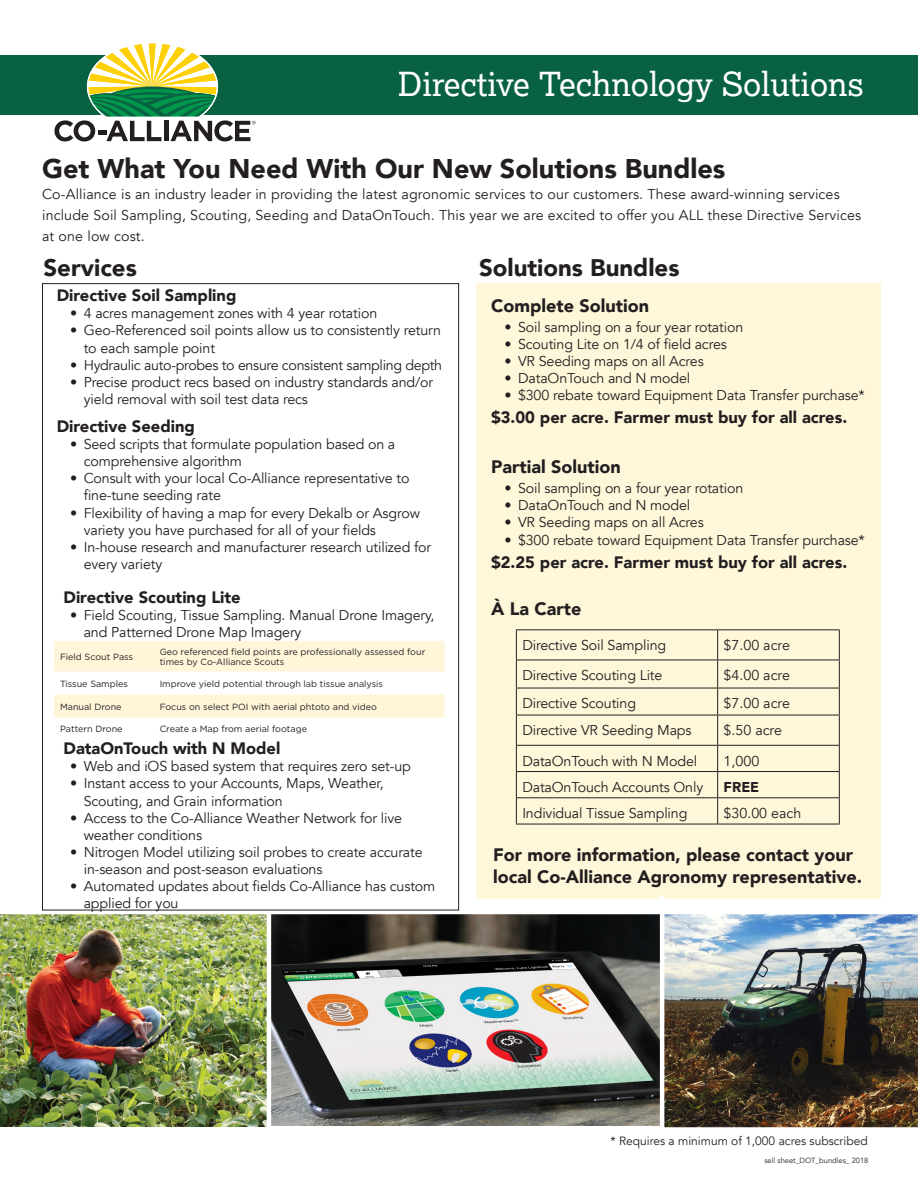
<style>
.page{position:relative;width:918px;height:1188px;background:#fff}
.page>*{position:absolute;margin:0;border:0;box-sizing:border-box;transform-origin:0 0}
.t1{font:33px "Lexia";color:#fff}
.t2{font:900 27px "Avenir";color:#231f20}
.t3{font:900 24px "Avenir";color:#231f20}
.t4{font:900 18px/21.6px "Avenir";color:#231f20}
.t5{font:900 16.5px "Avenir";color:#231f20}
.t6{font:14.25px/17.1px "Avenir";letter-spacing:-.01em;color:#231f20}
.t7{font:14.25px/21px "Avenir";letter-spacing:.01em;color:#231f20}
.t8{font:900 14.25px "Avenir";color:#231f20}
.t9{font:12px "Avenir";color:#231f20}
.t10{font:9px/10.8px "Gotham HTF";color:#231f20}
.t11{font:7.5px "Avenir";color:#231f20}
</style>
<div class="page">
<div style="left:0;top:56px;width:918px;height:59px;background:#086241"></div>
<svg style="left:54px;top:43px;width:202px;height:99px"></svg>
<img style="left:0;top:914px;width:918px;height:213px">
<hr style="left:267px;top:895px;width:4px;height:253px;background:#fff">
<div style="left:476px;top:283px;width:404px;height:616px;background:#fef7da"></div>
<hr style="left:660px;top:895px;width:4px;height:253px;background:#fff">
<hr style="left:516px;top:629px;width:202px;height:1px;background:#231f20">
<hr style="left:516px;top:630px;width:1px;height:30px;background:#231f20">
<hr style="left:718px;top:629px;width:122px;height:1px;background:#231f20">
<hr style="left:717px;top:630px;width:1px;height:30px;background:#231f20">
<hr style="left:839px;top:630px;width:1px;height:30px;background:#231f20">
<hr style="left:516px;top:660px;width:202px;height:1px;background:#231f20">
<hr style="left:718px;top:660px;width:122px;height:1px;background:#231f20">
<hr style="left:516px;top:688px;width:202px;height:1px;background:#231f20">
<svg style="left:516px;top:660px;width:1px;height:55px"></svg>
<hr style="left:718px;top:688px;width:122px;height:1px;background:#231f20">
<svg style="left:717px;top:660px;width:1px;height:55px"></svg>
<svg style="left:839px;top:660px;width:1px;height:55px"></svg>
<hr style="left:516px;top:715px;width:202px;height:1px;background:#231f20">
<hr style="left:516px;top:715px;width:1px;height:30px;background:#231f20">
<hr style="left:718px;top:715px;width:122px;height:1px;background:#231f20">
<hr style="left:717px;top:715px;width:1px;height:30px;background:#231f20">
<hr style="left:839px;top:715px;width:1px;height:30px;background:#231f20">
<hr style="left:516px;top:745px;width:202px;height:1px;background:#231f20">
<hr style="left:718px;top:745px;width:122px;height:1px;background:#231f20">
<hr style="left:516px;top:771px;width:202px;height:1px;background:#231f20">
<hr style="left:718px;top:771px;width:122px;height:1px;background:#231f20">
<hr style="left:516px;top:797px;width:202px;height:1px;background:#231f20">
<svg style="left:516px;top:746px;width:1px;height:78px"></svg>
<hr style="left:718px;top:797px;width:122px;height:1px;background:#231f20">
<svg style="left:717px;top:746px;width:1px;height:78px"></svg>
<svg style="left:839px;top:746px;width:1px;height:78px"></svg>
<hr style="left:516px;top:824px;width:202px;height:1px;background:#231f20">
<hr style="left:718px;top:824px;width:122px;height:1px;background:#231f20">
<svg style="left:54px;top:641px;width:391px;height:77px"></svg>
<p class="t1" style="left:398px;top:63px;width:467px">Directive Technology Solutions</p>
<p class="t2" style="left:42px;top:146px;width:685px">Get What You Need With Our New Solutions Bundles</p>
<p class="t7" style="left:42px;top:184px;width:821px">Co-Alliance is an industry leader in providing the latest agronomic services to our customers. These award-winning services include Soil Sampling, Scouting, Seeding and DataOnTouch. This year we are excited to offer you ALL these Directive Services at one low cost.</p>
<p class="t3" style="left:44px;top:247px;width:95px">Services</p>
<p class="t3" style="left:479px;top:247px;width:202px">Solutions Bundles</p>
<p class="t5" style="left:57px;top:281px;width:181px">Directive Soil Sampling</p>
<p class="t6" style="left:70px;top:305px;width:309px">• 4 acres management zones with 4 year rotation</p>
<p class="t6" style="left:84px;top:322px;width:359px;text-indent:-14px">• Geo-Referenced soil points allow us to consistently return to each sample point</p>
<p class="t6" style="left:70px;top:356px;width:373px">• Hydraulic auto-probes to ensure consistent sampling depth</p>
<p class="t6" style="left:84px;top:374px;width:351px;text-indent:-14px">• Precise product recs based on industry standards and/or yield removal with soil test data recs</p>
<p class="t5" style="left:57px;top:412px;width:140px">Directive Seeding</p>
<p class="t6" style="left:84px;top:436px;width:313px;text-indent:-14px">• Seed scripts that formulate population based on a comprehensive algorithm</p>
<p class="t6" style="left:84px;top:470px;width:327px;text-indent:-14px">• Consult with your local Co-Alliance representative to fine-tune seeding rate</p>
<p class="t6" style="left:84px;top:504px;width:338px;text-indent:-14px">• Flexibility of having a map for every Dekalb or Asgrow variety you have purchased for all of your fields</p>
<p class="t6" style="left:84px;top:539px;width:349px;text-indent:-14px">• In-house research and manufacturer research utilized for every variety</p>
<p class="t5" style="left:63px;top:583px;width:179px">Directive Scouting Lite</p>
<p class="t6" style="left:84px;top:607px;width:352px;text-indent:-14px">• Field Scouting, Tissue Sampling. Manual Drone Imagery, and Patterned Drone Map Imagery</p>
<p class="t4" style="left:491px;top:294px;width:159px">Complete Solution</p>
<p class="t6" style="left:505px;top:319px;width:240px">• Soil sampling on a four year rotation</p>
<p class="t6" style="left:505px;top:336px;width:224px">• Scouting Lite on 1/4 of field acres</p>
<p class="t6" style="left:505px;top:353px;width:201px">• VR Seeding maps on all Acres</p>
<p class="t6" style="left:505px;top:370px;width:187px">• DataOnTouch and N model</p>
<p class="t6" style="left:505px;top:387px;width:362px">• $300 rebate toward Equipment Data Transfer purchase*</p>
<p class="t5" style="left:491px;top:403px;width:358px">$3.00 per acre. Farmer must buy for all acres.</p>
<p class="t4" style="left:491px;top:455px;width:131px">Partial Solution</p>
<p class="t6" style="left:505px;top:480px;width:240px">• Soil sampling on a four year rotation</p>
<p class="t6" style="left:505px;top:497px;width:187px">• DataOnTouch and N model</p>
<p class="t6" style="left:505px;top:514px;width:201px">• VR Seeding maps on all Acres</p>
<p class="t6" style="left:505px;top:532px;width:362px">• $300 rebate toward Equipment Data Transfer purchase*</p>
<p class="t5" style="left:491px;top:548px;width:358px">$2.25 per acre. Farmer must buy for all acres.</p>
<p class="t4" style="left:491px;top:597px;width:92px">À La Carte</p>
<p class="t6" style="left:522px;top:637px;width:145px">Directive Soil Sampling</p>
<p class="t6" style="left:724px;top:637px;width:68px">$7.00 acre</p>
<p class="t6" style="left:522px;top:667px;width:142px">Directive Scouting Lite</p>
<p class="t6" style="left:724px;top:667px;width:68px">$4.00 acre</p>
<p class="t6" style="left:522px;top:695px;width:115px">Directive Scouting</p>
<p class="t6" style="left:724px;top:695px;width:68px">$7.00 acre</p>
<p class="t6" style="left:522px;top:722px;width:171px">Directive VR Seeding Maps</p>
<p class="t6" style="left:724px;top:722px;width:60px">$.50 acre</p>
<p class="t6" style="left:522px;top:752px;width:176px">DataOnTouch with N Model</p>
<p class="t6" style="left:724px;top:752px;width:37px">1,000</p>
<p class="t6" style="left:522px;top:779px;width:182px">DataOnTouch Accounts Only</p>
<p class="t8" style="left:724px;top:775px;width:37px">FREE</p>
<p class="t6" style="left:522px;top:805px;width:167px">Individual Tissue Sampling</p>
<p class="t6" style="left:724px;top:805px;width:79px">$30.00 each</p>
<p class="t10" style="left:60px;top:651px;width:75px">Field Scout Pass</p>
<p class="t10" style="left:160px;top:646px;width:267px">Geo referenced field points are professionally assessed four times by Co-Alliance Scouts</p>
<p class="t10" style="left:60px;top:678px;width:70px">Tissue Samples</p>
<p class="t10" style="left:160px;top:678px;width:225px">Improve yield potential through lab tissue analysis</p>
<p class="t10" style="left:60px;top:701px;width:63px">Manual Drone</p>
<p class="t10" style="left:160px;top:701px;width:219px">Focus on select POI with aerial phtoto and video</p>
<p class="t10" style="left:60px;top:723px;width:64px">Pattern Drone</p>
<p class="t10" style="left:160px;top:723px;width:149px">Create a Map from aerial footage</p>
<p class="t5" style="left:63px;top:734px;width:218px">DataOnTouch with N Model</p>
<p class="t6" style="left:70px;top:758px;width:342px">• Web and iOS based system that requires zero set-up</p>
<p class="t6" style="left:84px;top:775px;width:301px;text-indent:-14px">• Instant access to your Accounts, Maps, Weather,<br>Scouting, and Grain information</p>
<p class="t6" style="left:84px;top:809px;width:320px;text-indent:-14px">• Access to the Co-Alliance Weather Network for live weather conditions</p>
<p class="t6" style="left:84px;top:844px;width:340px;text-indent:-14px">• Nitrogen Model utilizing soil probes to create accurate in-season and post-season evaluations</p>
<p class="t6" style="left:84px;top:878px;width:353px;text-indent:-14px">• Automated updates about fields Co-Alliance has custom applied for you</p>
<p class="t4" style="left:493px;top:844px;width:370px">For more information, please contact your local Co-Alliance Agronomy representative.</p>
<p class="t9" style="left:610px;top:1134px;width:259px">* Requires a minimum of 1,000 acres subscribed</p>
<p class="t11" style="left:764px;top:1156px;width:106px">sell sheet_DOT_bundles_ 2018</p>
</div>
